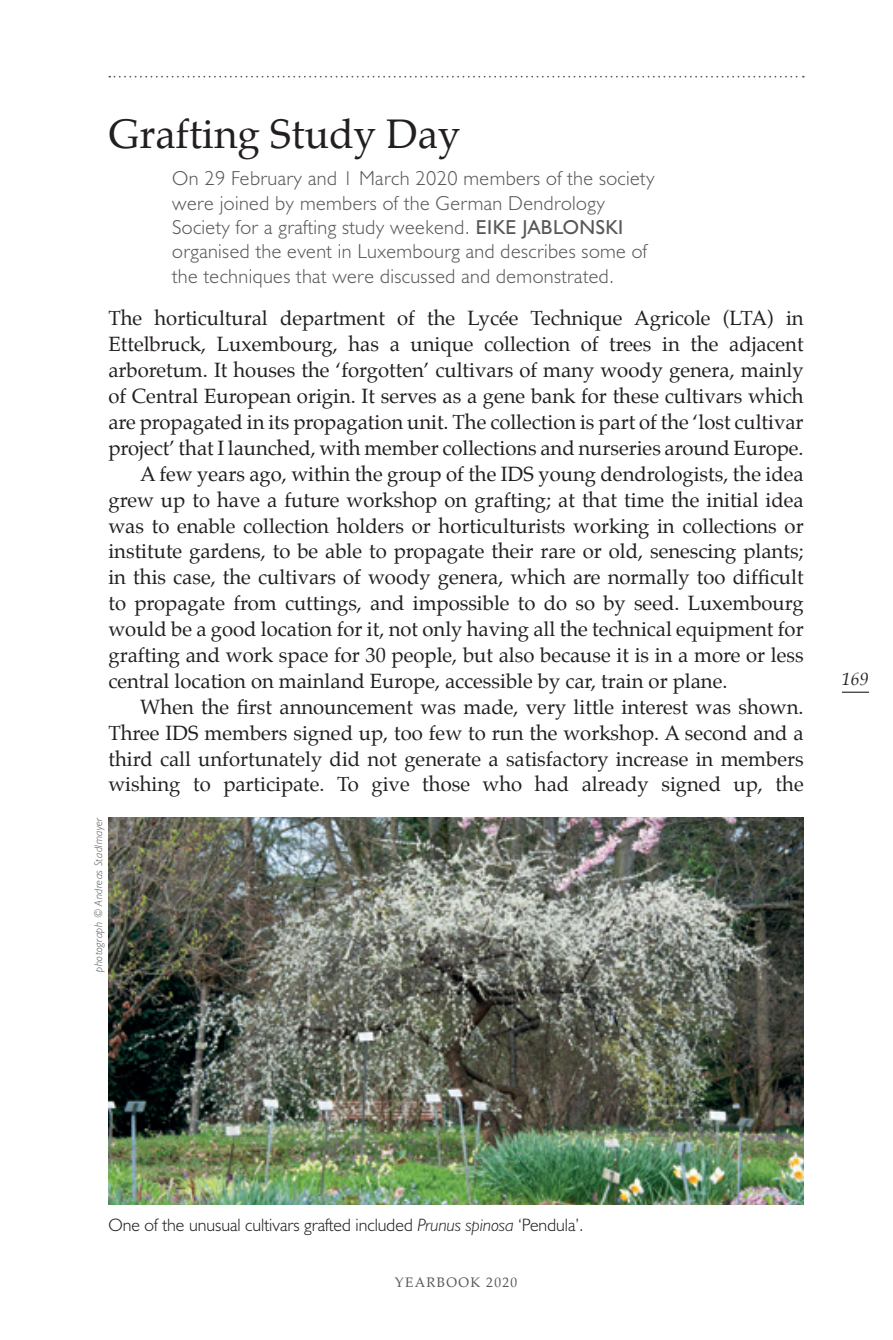
<style>
.page{position:relative;width:893px;height:1340px;background:#fff}
.page>*{position:absolute;margin:0;border:0;box-sizing:border-box;transform-origin:0 0}
.Article_title{font:40.5px "Palatino";color:#231f20}
.t1{font:20.25px/25.9px "Palatino";color:#231f20;text-align:justify}
.Article_Intro{font:300 20.25px/24.3px "Humanist 521 BT";letter-spacing:.02em;color:#57585a}
.Caption__style_ref{font:300 18px "Humanist 521 BT";color:#231f20}
.t2{font:italic 18px "Palatino";color:#231f20}
.t3{font:13.5px "Palatino";letter-spacing:.1em;color:#57585a}
.Credits__style_ref{font:italic 300 11.25px "Humanist 521 BT";letter-spacing:.03em;color:#57585a}
.s1{font-weight:400}
.s2{font-style:italic}
</style>
<div class="page">
<svg style="left:842px;top:691px;width:27px;height:1px"></svg>
<svg style="left:109px;top:76px;width:695px;height:2px"></svg>
<img style="left:108px;top:817px;width:696px;height:387px">
<p class="Article_title" style="left:108px;top:101px;width:354px">Grafting Study Day</p>
<p class="Article_Intro" style="left:172px;top:166px;width:484px">On 29 February and 1 March 2020 members of the society were joined by members of the German Dendrology Society for a grafting study weekend. <span class="s1">EIKE JABLONSKI </span>organised the event in Luxembourg and describes some of the techniques that were discussed and demonstrated.</p>
<p class="t1" style="left:108px;top:305px;width:697px">The horticultural department of the Lycée Technique Agricole (LTA) in Ettelbruck, Luxembourg, has a unique collection of trees in the adjacent arboretum. It houses the ‘forgotten’ cultivars of many woody genera, mainly of Central European origin. It serves as a gene bank for these cultivars which are propagated in its propagation unit. The collection is part of the ‘lost cultivar project’ that I launched, with member collections and nurseries around Europe.</p>
<p class="t1" style="left:108px;top:461px;width:697px;text-indent:32px">A few years ago, within the group of the IDS young dendrologists, the idea grew up to have a future workshop on grafting; at that time the initial idea was to enable collection holders or horticulturists working in collections or institute gardens, to be able to propagate their rare or old, senescing plants; in this case, the cultivars of woody genera, which are normally too difficult to propagate from cuttings, and impossible to do so by seed. Luxembourg would be a good location for it, not only having all the technical equipment for grafting and work space for 30 people, but also because it is in a more or less central location on mainland Europe, accessible by car, train or plane.</p>
<p class="t1" style="left:108px;top:693px;width:697px;text-indent:32px">When the first announcement was made, very little interest was shown.<br>Three IDS members signed up, too few to run the workshop. A second and a third call unfortunately did not generate a satisfactory increase in members wishing to participate. To give those who had already signed up, the</p>
<p class="Credits__style_ref" style="left:91px;top:971px;width:156px;rotate:-90deg">photograph © Andreas Stadlmayer</p>
<p class="t2" style="left:842px;top:665px;width:28px">169</p>
<p class="Caption__style_ref" style="left:108px;top:1214px;width:477px">One of the unusual cultivars grafted included <span class="s2">Prunus spinosa</span> ‘Pendula’.</p>
<p class="t3" style="left:395px;top:1271px;width:124px">YEARBOOK 2020</p>
</div>
